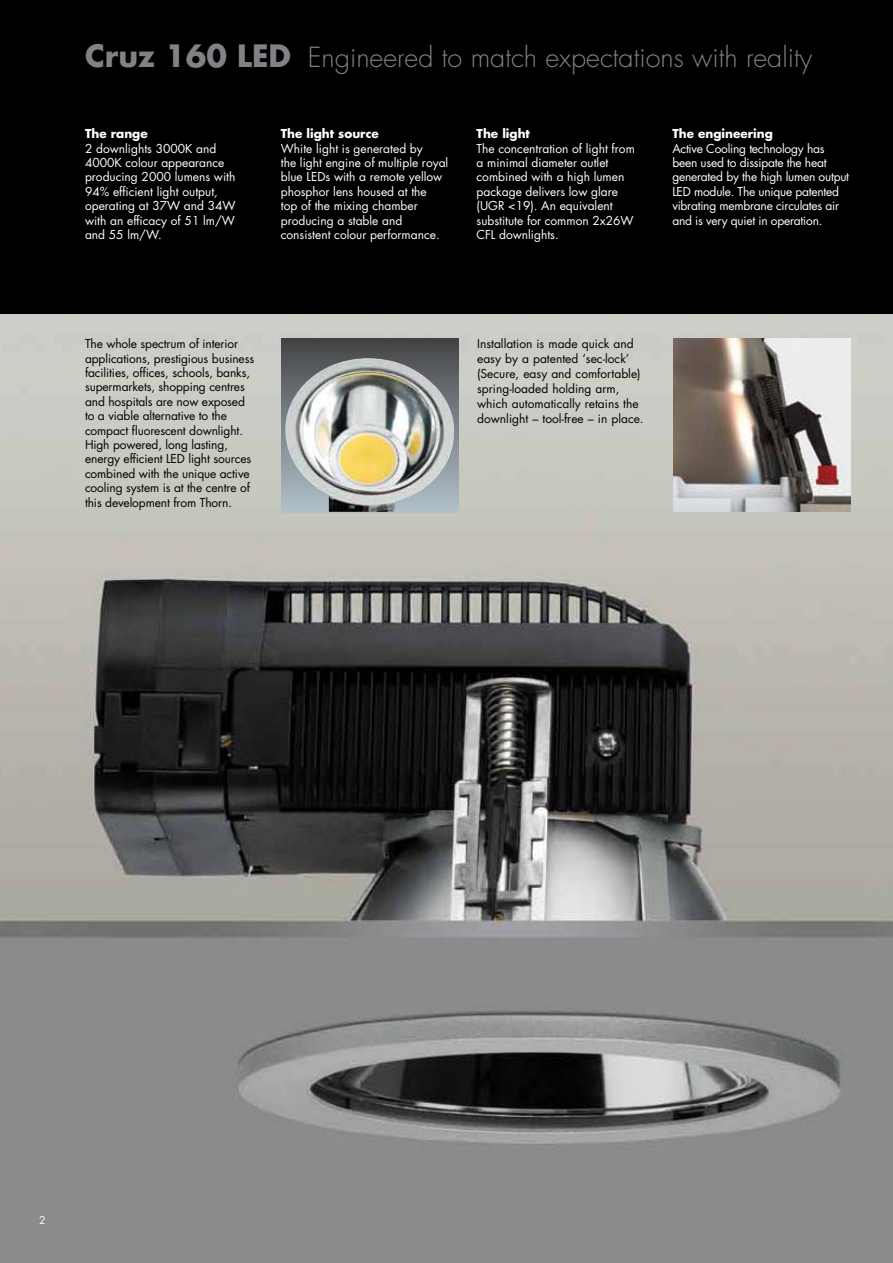
<style>
.page{position:relative;width:893px;height:1263px;background:#fff}
.page>*{position:absolute;margin:0;border:0;box-sizing:border-box;transform-origin:0 0}
.t1{font:300 27px "Futura";color:#808285}
.t2{font:12px/14.4px "Futura";letter-spacing:-.01em;color:#000}
.t3{font:12px/14.4px "Futura";color:#fff}
.t4{font:12px/14.4px "Futura";letter-spacing:-.02em;color:#fff}
.t5{font:700 12px "Futura";color:#fff}
.t6{font:10.5px "Futura CE";color:#fff}
.s1{font-weight:700;font-size:30px}
</style>
<div class="page">
<div style="left:0;top:0;width:893px;height:314px;background:#000"></div>
<img style="left:0;top:315px;width:893px;height:948px">
<div style="left:281px;top:339px;width:177px;height:173px;background:linear-gradient(to bottom,#464648,#b2c1c9)"></div>
<img style="left:285px;top:358px;width:169px;height:154px">
<img style="left:673px;top:339px;width:177px;height:173px">
<h1 class="t1" style="left:85px;top:44px;width:728px"><span class="s1">Cruz 160 LED</span> Engineered to match expectations with reality</h1>
<p class="t5" style="left:85px;top:128px;width:64px">The range</p>
<p class="t3" style="left:85px;top:142px;width:152px">2 downlights 3000K and<br>4000K colour appearance producing 2000 lumens with<br>94% efficient light output, operating at 37W and 34W with an efficacy of 51 lm/W and 55 lm/W.</p>
<p class="t5" style="left:281px;top:128px;width:100px">The light source</p>
<p class="t3" style="left:281px;top:142px;width:169px">White light is generated by<br>the light engine of multiple royal blue LEDs with a remote yellow phosphor lens housed at the<br>top of the mixing chamber producing a stable and consistent colour performance.</p>
<p class="t5" style="left:477px;top:128px;width:55px">The light</p>
<p class="t3" style="left:477px;top:142px;width:160px">The concentration of light from a minimal diameter outlet combined with a high lumen package delivers low glare (UGR &lt;19). An equivalent substitute for common 2x26W<br>CFL downlights.</p>
<p class="t5" style="left:672px;top:128px;width:102px">The engineering</p>
<p class="t4" style="left:672px;top:142px;width:178px">Active Cooling technology has been used to dissipate the heat generated by the high lumen output<br>LED module. The unique patented vibrating membrane circulates air and is very quiet in operation.</p>
<p class="t2" style="left:85px;top:338px;width:171px">The whole spectrum of interior applications, prestigious business facilities, offices, schools, banks, supermarkets, shopping centres and hospitals are now exposed to a viable alternative to the compact fluorescent downlight.<br>High powered, long lasting, energy efficient LED light sources combined with the unique active cooling system is at the centre of this development from Thorn.</p>
<p class="t2" style="left:477px;top:337px;width:168px;line-height:15px">Installation is made quick and easy by a patented ‘sec-lock’ (Secure, easy and comfortable) spring-loaded holding arm, which automatically retains the downlight – tool-free – in place.</p>
<p class="t6" style="left:39px;top:1214px;width:8px">2</p>
</div>
